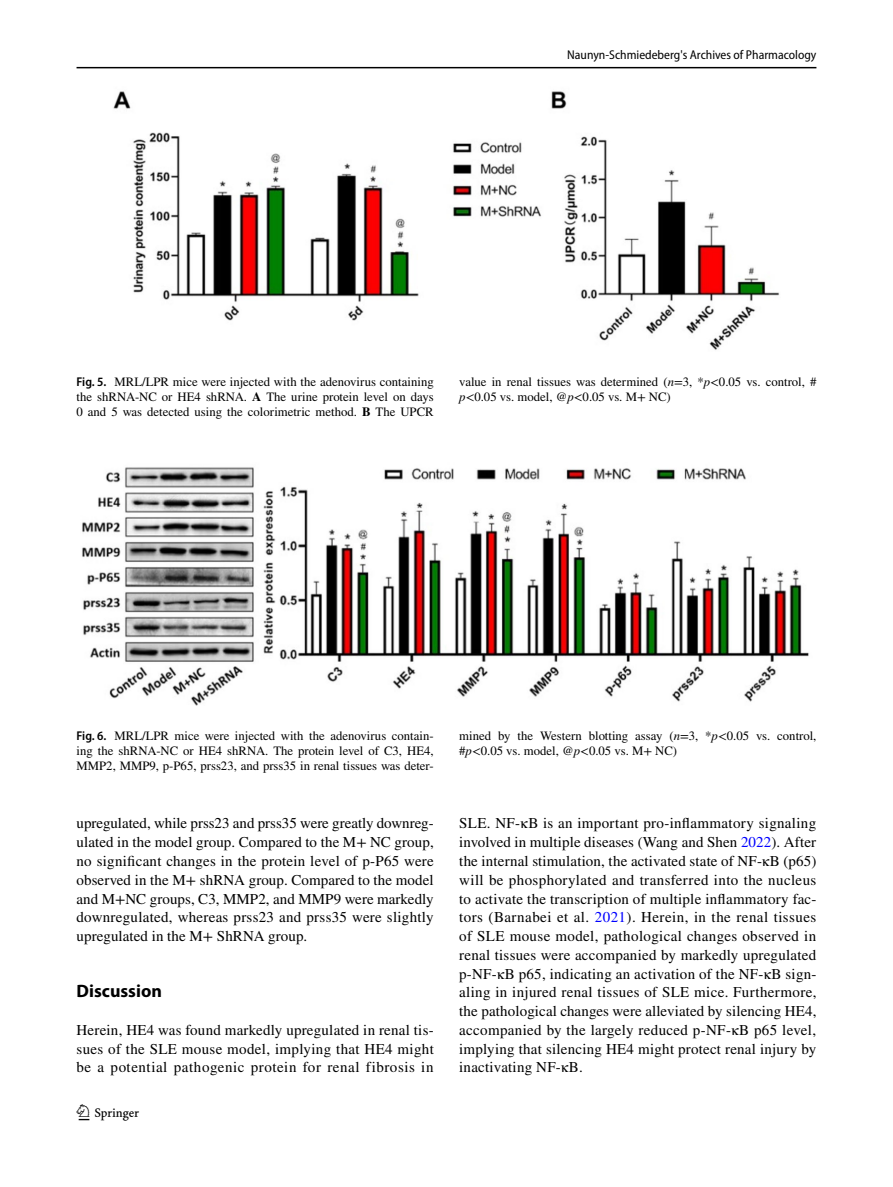
<style>
.page{position:relative;width:893px;height:1187px;background:#fff}
.page>*{position:absolute;margin:0;border:0;box-sizing:border-box;transform-origin:0 0}
.t1{font:22.5px "Springnew Regular 2";color:#000}
.t2{font:700 18px "Myriad Pro";color:#000}
.t3{font:15px/18.8px "STIX";letter-spacing:.015em;color:#000;text-align:justify}
.t4{font:12.75px/15px "STIX";color:#000;text-align:justify}
.t5{font:semi-condensed 12.75px "Myriad Pro";color:#000}
.s1{font-family:"Myriad Pro";font-weight:600;font-stretch:semi-condensed}
.s2{font-weight:700}
.s3{font-style:italic}
.s4{color:#00f}
</style>
<div class="page">
<hr style="left:77px;top:67px;width:739px;height:1px;background:#000">
<img style="left:113px;top:91px;width:666px;height:259px">
<img style="left:82px;top:467px;width:727px;height:238px">
<p class="t5" style="left:567px;top:48px;width:251px">Naunyn-Schmiedeberg's Archives of Pharmacology</p>
<p class="t4" style="left:77px;top:375px;width:359px"><span class="s1">Fig. 5.</span> MRL/LPR mice were injected with the adenovirus containing the shRNA-NC or HE4 shRNA. <span class="s2">A</span> The urine protein level on days 0 and 5 was detected using the colorimetric method. <span class="s2">B</span> The UPCR</p>
<p class="t4" style="left:459px;top:375px;width:359px">value in renal tissues was determined (<span class="s3">n</span>=3, *<span class="s3">p</span>&lt;0.05 vs. control, # <span class="s3">p</span>&lt;0.05 vs. model, @<span class="s3">p</span>&lt;0.05 vs. M+ NC)</p>
<p class="t4" style="left:77px;top:729px;width:359px"><span class="s1">Fig. 6.</span> MRL/LPR mice were injected with the adenovirus contain&shy;ing the shRNA-NC or HE4 shRNA. The protein level of C3, HE4, MMP2, MMP9, p-P65, prss23, and prss35 in renal tissues was deter-</p>
<p class="t4" style="left:459px;top:729px;width:359px">mined by the Western blotting assay (<span class="s3">n</span>=3, *<span class="s3">p</span>&lt;0.05 vs. control, #<span class="s3">p</span>&lt;0.05 vs. model, @<span class="s3">p</span>&lt;0.05 vs. M+ NC)</p>
<p class="t3" style="left:77px;top:815px;width:359px">upregulated, while prss23 and prss35 were greatly downreg&shy;ulated in the model group. Compared to the M+ NC group, no significant changes in the protein level of p-P65 were observed in the M+ shRNA group. Compared to the model and M+NC groups, C3, MMP2, and MMP9 were markedly downregulated, whereas prss23 and prss35 were slightly upregulated in the M+ ShRNA group.</p>
<p class="t2" style="left:77px;top:979px;width:87px">Discussion</p>
<p class="t3" style="left:77px;top:1021px;width:359px">Herein, HE4 was found markedly upregulated in renal tis&shy;sues of the SLE mouse model, implying that HE4 might be a potential pathogenic protein for renal fibrosis in</p>
<h1 class="t1" style="left:79px;top:1104px;width:62px">1 3</h1>
<p class="t3" style="left:459px;top:815px;width:359px">SLE. NF-κB is an important pro-inflammatory signaling involved in multiple diseases (Wang and Shen <span class="s4">2022</span>). After the internal stimulation, the activated state of NF-κB (p65) will be phosphorylated and transferred into the nucleus to activate the transcription of multiple inflammatory fac&shy;tors (Barnabei et al. <span class="s4">2021</span>). Herein, in the renal tissues of SLE mouse model, pathological changes observed in renal tissues were accompanied by markedly upregulated p-NF-κB p65, indicating an activation of the NF-κB sign&shy;aling in injured renal tissues of SLE mice. Furthermore, the pathological changes were alleviated by silencing HE4, accompanied by the largely reduced p-NF-κB p65 level, implying that silencing HE4 might protect renal injury by inactivating NF-κB.</p>
</div>
